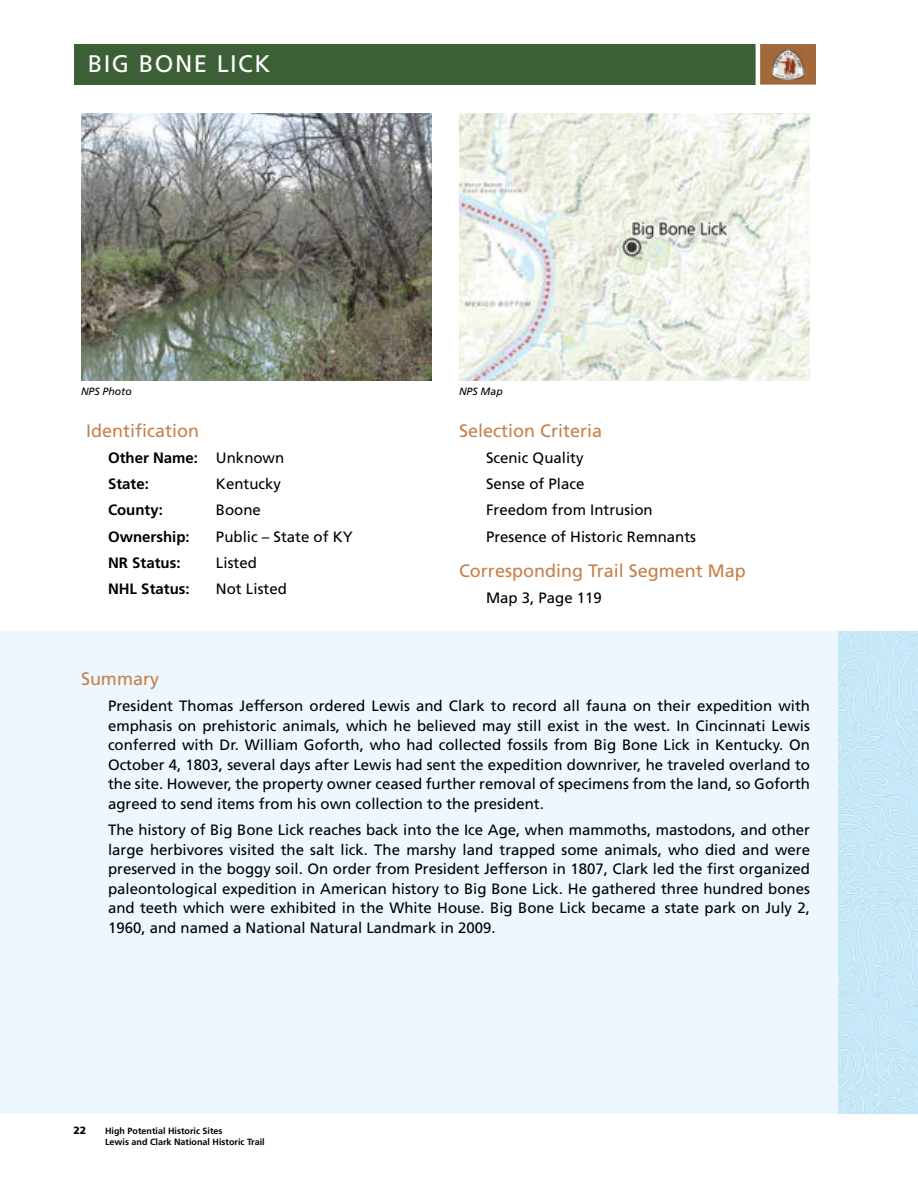
<style>
.page{position:relative;width:918px;height:1188px;background:#fff}
.page>*{position:absolute;margin:0;border:0;box-sizing:border-box;transform-origin:0 0}
.Site_Name{font:24px "Frutiger LT Std";letter-spacing:.06em;color:#fff}
.Site_Subhead{font:18px "Frutiger LT Std";color:#c78049}
.Site_Summary_Subhead{font:18px "Frutiger LT Std";color:#c78049}
.Site_Summary_Body_Copy{font:15px/19.5px "Frutiger LT Std";color:#000;text-align:justify}
.Site_Body_Copy{font:15px "Frutiger LT Std";color:#000}
.Site_Body_Copy-2{font:700 15px "Frutiger LT Std";color:#000}
.Image_Caption{font:italic 10.5px "Frutiger LT Std";color:#000}
.t1{font:900 10.5px "Frutiger LT Std";color:#000}
.t2{font:700 9px/10.8px "Frutiger LT Std";color:#000}
.s1{font-weight:400}
</style>
<div class="page">
<div style="left:0;top:631px;width:918px;height:482px;background:#ecf8fe"></div>
<img style="left:838px;top:631px;width:80px;height:483px">
<div style="left:74px;top:44px;width:743px;height:41px;background:#3c5f36"></div>
<img style="left:81px;top:113px;width:351px;height:267px">
<img style="left:459px;top:113px;width:351px;height:267px">
<svg style="left:755px;top:44px;width:62px;height:41px;background:#af7f58"></svg>
<img style="left:773px;top:50px;width:30px;height:29px">
<p class="Site_Name" style="left:88px;top:50px;width:184px">BIG BONE LICK</p>
<p class="Image_Caption" style="left:81px;top:385px;width:52px">NPS Photo</p>
<p class="Image_Caption" style="left:459px;top:385px;width:45px">NPS Map</p>
<p class="Site_Subhead" style="left:86px;top:420px;width:115px">Identification</p>
<p class="Site_Body_Copy-2" style="left:108px;top:449px;width:178px">Other Name: <span class="s1">Unknown</span></p>
<p class="Site_Body_Copy-2" style="left:108px;top:475px;width:42px">State:</p>
<p class="Site_Body_Copy" style="left:216px;top:475px;width:67px">Kentucky</p>
<p class="Site_Body_Copy-2" style="left:108px;top:501px;width:57px">County:</p>
<p class="Site_Body_Copy" style="left:216px;top:501px;width:46px">Boone</p>
<p class="Site_Body_Copy-2" style="left:108px;top:527px;width:83px">Ownership:</p>
<p class="Site_Body_Copy" style="left:216px;top:527px;width:138px">Public – State of KY</p>
<p class="Site_Body_Copy-2" style="left:108px;top:554px;width:74px">NR Status:</p>
<p class="Site_Body_Copy" style="left:216px;top:554px;width:42px">Listed</p>
<p class="Site_Body_Copy-2" style="left:108px;top:580px;width:83px">NHL Status:</p>
<p class="Site_Body_Copy" style="left:216px;top:580px;width:72px">Not Listed</p>
<p class="Site_Subhead" style="left:459px;top:420px;width:145px">Selection Criteria</p>
<p class="Site_Body_Copy" style="left:486px;top:449px;width:99px">Scenic Quality</p>
<p class="Site_Body_Copy" style="left:486px;top:475px;width:100px">Sense of Place</p>
<p class="Site_Body_Copy" style="left:486px;top:501px;width:168px">Freedom from Intrusion</p>
<p class="Site_Body_Copy" style="left:486px;top:527px;width:212px">Presence of Historic Remnants</p>
<p class="Site_Subhead" style="left:459px;top:560px;width:288px">Corresponding Trail Segment Map</p>
<p class="Site_Body_Copy" style="left:486px;top:589px;width:117px">Map 3, Page 119</p>
<p class="Site_Summary_Subhead" style="left:81px;top:668px;width:80px">Summary</p>
<p class="Site_Summary_Body_Copy" style="left:108px;top:697px;width:704px">President Thomas Jefferson ordered Lewis and Clark to record all fauna on their expedition with emphasis on prehistoric animals, which he believed may still exist in the west. In Cincinnati Lewis conferred with Dr. William Goforth, who had collected fossils from Big Bone Lick in Kentucky. On October 4, 1803, several days after Lewis had sent the expedition downriver, he traveled overland to the site. However, the property owner ceased further removal of specimens from the land, so Goforth agreed to send items from his own collection to the president.</p>
<p class="Site_Summary_Body_Copy" style="left:108px;top:820px;width:704px">The history of Big Bone Lick reaches back into the Ice Age, when mammoths, mastodons, and other large herbivores visited the salt lick. The marshy land trapped some animals, who died and were preserved in the boggy soil. On order from President Jefferson in 1807, Clark led the first organized paleontological expedition in American history to Big Bone Lick. He gathered three hundred bones and teeth which were exhibited in the White House. Big Bone Lick became a state park on July 2, 1960, and named a National Natural Landmark in 2009.</p>
<p class="t1" style="left:73px;top:1124px;width:14px">22</p>
<p class="t2" style="left:105px;top:1125px;width:161px">High Potential Historic Sites<br>Lewis and Clark National Historic Trail</p>
</div>
